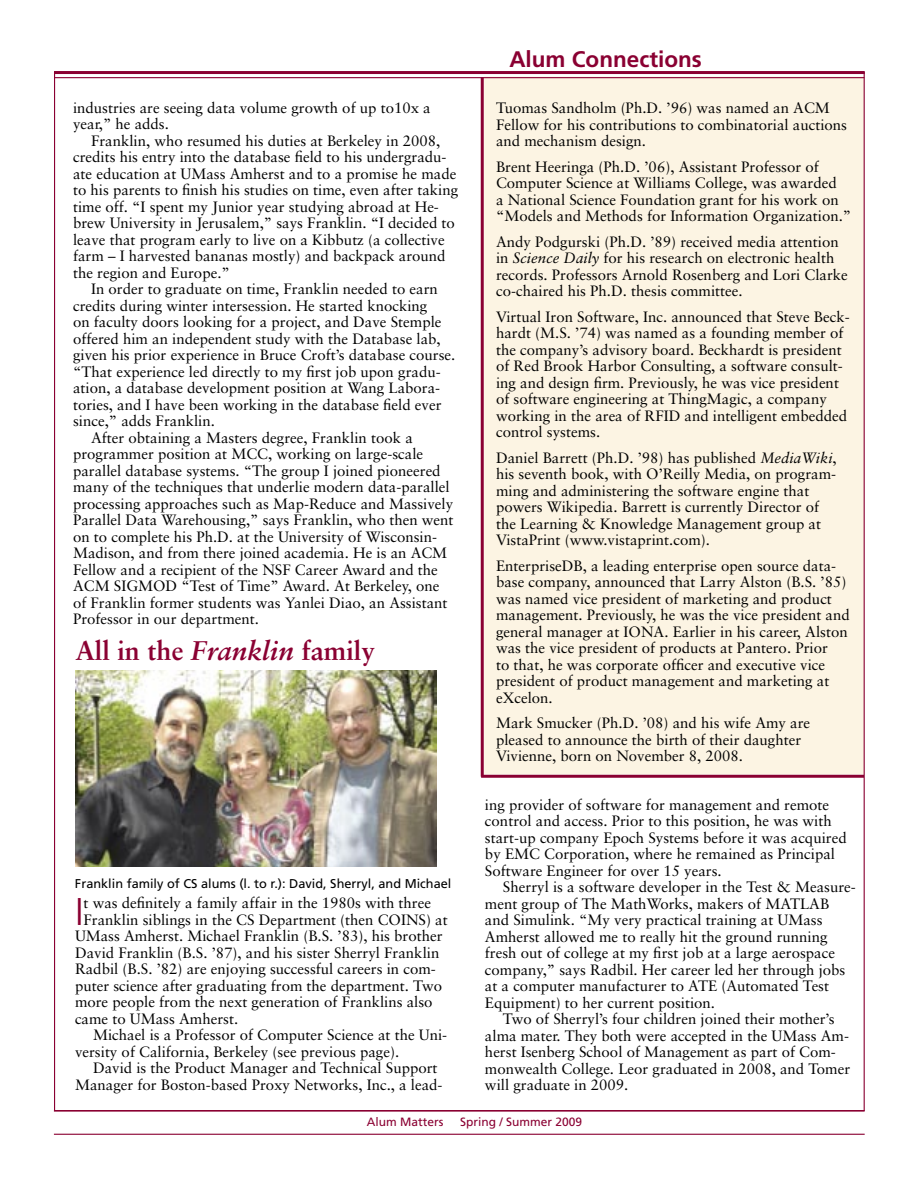
<style>
.page{position:relative;width:918px;height:1188px;background:#fff}
.page>*{position:absolute;margin:0;border:0;box-sizing:border-box;transform-origin:0 0}
.first_para{font:300 38.7px "Frutiger";color:#8a0032}
.sabon_18_bold{font:700 27px "Sabon";color:#8a0032}
.depts{font:700 22.5px "Frutiger";color:#8a0032}
.indented_para{font:15px/16.5px "Sabon";color:#000}
.first_para-2{font:15px/16.5px "Sabon";color:#000}
.t1{font:12.75px "Frutiger";color:#000}
.t2{font:12px "Frutiger";color:#8a0032}
.s1{font-style:italic}
</style>
<div class="page">
<div style="left:485px;top:77px;width:378px;height:697px;background:#fcf4e3"></div>
<div style="left:484px;top:77px;width:380px;height:697px;border:2px solid #fcf4e3"></div>
<hr style="left:54px;top:71px;width:811px;height:3px;background:#8a0032">
<hr style="left:54px;top:1110px;width:811px;height:2px;background:#8a0032">
<hr style="left:54px;top:1134px;width:811px;height:1px;background:#8a0032">
<hr style="left:481px;top:775px;width:383px;height:3px;background:#8a0032">
<img style="left:75px;top:670px;width:361px;height:197px">
<hr style="left:481px;top:77px;width:3px;height:700px;background:#8a0032">
<hr style="left:54px;top:77px;width:810px;height:1px;background:#8a0032">
<p class="indented_para" style="left:73px;top:99px;width:359px">industries are seeing data volume growth of up to10x a year,” he adds.</p>
<p class="indented_para" style="left:73px;top:132px;width:387px;text-indent:18px">Franklin, who resumed his duties at Berkeley in 2008, credits his entry into the database field to his undergradu&shy;ate education at UMass Amherst and to a promise he made to his parents to finish his studies on time, even after taking time off. “I spent my Junior year studying abroad at He&shy;brew University in Jerusalem,” says Franklin. “I decided to leave that program early to live on a Kibbutz (a collective farm – I harvested bananas mostly) and backpack around the region and Europe.”</p>
<p class="indented_para" style="left:73px;top:281px;width:384px;text-indent:18px">In order to graduate on time, Franklin needed to earn credits during winter intersession. He started knocking<br>on faculty doors looking for a project, and Dave Stemple offered him an independent study with the Database lab, given his prior experience in Bruce Croft’s database course. “That experience led directly to my first job upon gradu&shy;ation, a database development position at Wang Labora&shy;tories, and I have been working in the database field ever since,” adds Franklin.</p>
<p class="indented_para" style="left:73px;top:429px;width:382px;text-indent:18px">After obtaining a Masters degree, Franklin took a programmer position at MCC, working on large-scale parallel database systems. “The group I joined pioneered many of the techniques that underlie modern data-parallel processing approaches such as Map-Reduce and Massively Parallel Data Warehousing,” says Franklin, who then went on to complete his Ph.D. at the University of Wisconsin-Madison, and from there joined academia. He is an ACM Fellow and a recipient of the NSF Career Award and the ACM SIGMOD “Test of Time” Award. At Berkeley, one of Franklin former students was Yanlei Diao, an Assistant Professor in our department.</p>
<p class="sabon_18_bold" style="left:75px;top:634px;width:301px">All in the <span class="s1">Franklin</span> family</p>
<p class="t1" style="left:75px;top:876px;width:378px">Franklin family of CS alums (l. to r.): David, Sherryl, and Michael</p>
<p class="first_para" style="left:75px;top:889px;width:10px">I</p>
<p class="first_para-2" style="left:84px;top:894px;width:349px">t was definitely a family affair in the 1980s with three</p>
<p class="first_para-2" style="left:84px;top:911px;width:366px">Franklin siblings in the CS Department (then COINS) at</p>
<p class="first_para-2" style="left:75px;top:927px;width:369px">UMass Amherst. Michael Franklin (B.S. ’83), his brother</p>
<p class="first_para-2" style="left:75px;top:944px;width:366px">David Franklin (B.S. ’87), and his sister Sherryl Franklin</p>
<p class="first_para-2" style="left:75px;top:960px;width:362px">Radbil (B.S. ’82) are enjoying successful careers in com-</p>
<p class="first_para-2" style="left:75px;top:977px;width:369px">puter science after graduating from the department. Two</p>
<p class="first_para-2" style="left:75px;top:993px;width:359px">more people from the next generation of Franklins also</p>
<p class="first_para-2" style="left:75px;top:1010px;width:165px">came to UMass Amherst.</p>
<p class="indented_para" style="left:75px;top:1026px;width:374px;text-indent:18px">Michael is a Professor of Computer Science at the Uni&shy;versity of California, Berkeley (see previous page).</p>
<p class="indented_para" style="left:75px;top:1059px;width:369px;text-indent:18px">David is the Product Manager and Technical Support<br>Manager for Boston-based Proxy Networks, Inc., a lead-</p>
<p class="depts" style="left:509px;top:46px;width:194px">Alum Connections</p>
<p class="first_para-2" style="left:496px;top:100px;width:352px">Tuomas Sandholm (Ph.D. ’96) was named an ACM<br>Fellow for his contributions to combinatorial auctions and mechanism design.</p>
<p class="first_para-2" style="left:496px;top:158px;width:357px">Brent Heeringa (Ph.D. ’06), Assistant Professor of Computer Science at Williams College, was awarded<br>a National Science Foundation grant for his work on “Models and Methods for Information Organization.”</p>
<p class="first_para-2" style="left:496px;top:233px;width:353px">Andy Podgurski (Ph.D. ’89) received media attention in <span class="s1">Science Daily</span> for his research on electronic health records. Professors Arnold Rosenberg and Lori Clarke co-chaired his Ph.D. thesis committee.</p>
<p class="first_para-2" style="left:496px;top:308px;width:355px">Virtual Iron Software, Inc. announced that Steve Beck&shy;hardt (M.S. ’74) was named as a founding member of the company’s advisory board. Beckhardt is president of Red Brook Harbor Consulting, a software consult&shy;ing and design firm. Previously, he was vice president of software engineering at ThingMagic, a company working in the area of RFID and intelligent embedded control systems.</p>
<p class="first_para-2" style="left:496px;top:449px;width:342px">Daniel Barrett (Ph.D. ’98) has published <span class="s1">MediaWiki</span>, his seventh book, with O’Reilly Media, on program&shy;ming and administering the software engine that powers Wikipedia. Barrett is currently Director of the Learning &amp; Knowledge Management group at VistaPrint (www.vistaprint.com).</p>
<p class="first_para-2" style="left:496px;top:557px;width:355px">EnterpriseDB, a leading enterprise open source data&shy;base company, announced that Larry Alston (B.S. ’85) was named vice president of marketing and product management. Previously, he was the vice president and general manager at IONA. Earlier in his career, Alston was the vice president of products at Pantero. Prior<br>to that, he was corporate officer and executive vice president of product management and marketing at eXcelon.</p>
<p class="first_para-2" style="left:496px;top:715px;width:316px">Mark Smucker (Ph.D. ’08) and his wife Amy are pleased to announce the birth of their daughter<br>Vivienne, born on November 8, 2008.</p>
<p class="indented_para" style="left:485px;top:796px;width:363px">ing provider of software for management and remote control and access. Prior to this position, he was with start-up company Epoch Systems before it was acquired by EMC Corporation, where he remained as Principal Software Engineer for over 15 years.</p>
<p class="indented_para" style="left:485px;top:879px;width:372px;text-indent:18px">Sherryl is a software developer in the Test &amp; Measure&shy;ment group of The MathWorks, makers of MATLAB and Simulink. “My very practical training at UMass Amherst allowed me to really hit the ground running fresh out of college at my first job at a large aerospace company,” says Radbil. Her career led her through jobs at a computer manufacturer to ATE (Automated Test Equipment) to her current position.</p>
<p class="indented_para" style="left:485px;top:1011px;width:367px;text-indent:18px">Two of Sherryl’s four children joined their mother’s alma mater. They both were accepted in the UMass Am&shy;herst Isenberg School of Management as part of Com&shy;monwealth College. Leor graduated in 2008, and Tomer will graduate in 2009.</p>
<p class="t2" style="left:367px;top:1115px;width:78px">Alum Matters</p>
<p class="t2" style="left:460px;top:1115px;width:124px">Spring / Summer 2009</p>
</div>
